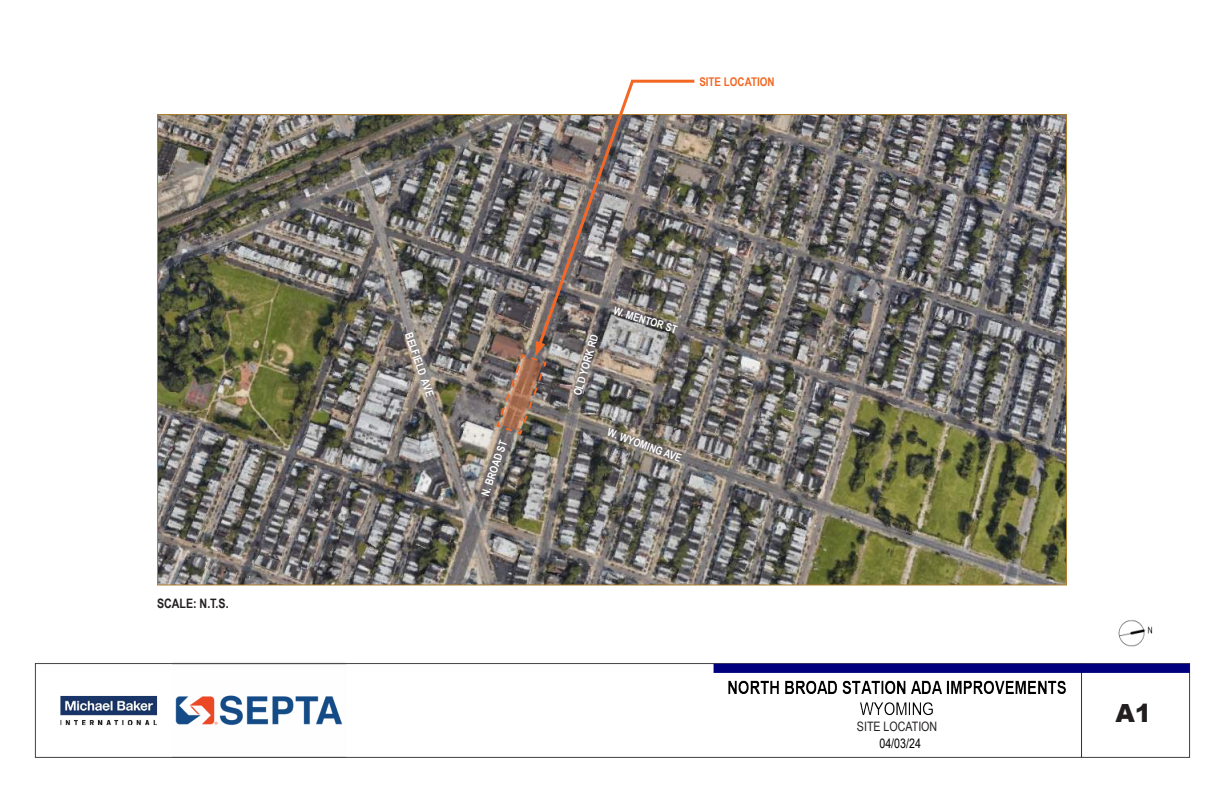
<style>
.page{position:relative;width:1224px;height:792px;background:#fff}
.page>*{position:absolute;margin:0;border:0;box-sizing:border-box;transform-origin:0 0}
.t1{font:900 25px "Arial";color:#231f20}
.t2{font:13px "Arial Narrow";color:#231f20}
.t3{font:700 13px "Arial Narrow";color:#231f20}
.t4{font:13px "Arial Narrow";color:#000}
.t5{font:700 12px "Arial Narrow";color:#f36824}
.t6{font:700 11px "Arial Narrow";color:#fff}
</style>
<div class="page">
<img style="left:34px;top:79px;width:1157px;height:679px">
<img style="left:159px;top:116px;width:906px;height:468px">
<hr style="left:631px;top:80px;width:63px;height:3px;background:#f26722">
<img style="left:1105px;top:616px;width:60px;height:37px">
<img style="left:495px;top:79px;width:142px;height:357px">
<div style="left:875px;top:734px;width:54px;height:21px;background:#fff"></div>
<p class="t3" style="left:157px;top:593px;width:73px">SCALE: N.T.S.</p>
<p class="t5" style="left:699px;top:72px;width:77px">SITE LOCATION</p>
<p class="t6" style="left:416px;top:330px;width:68px;rotate:70deg">BELFIELD AVE</p>
<p class="t6" style="left:569px;top:393px;width:64px;rotate:-73deg">OLD YORK RD</p>
<p class="t6" style="left:617px;top:302px;width:67px;rotate:18deg">W. MENTOR ST</p>
<p class="t6" style="left:477px;top:493px;width:60px;rotate:-71deg">N. BROAD ST</p>
<p class="t6" style="left:611px;top:423px;width:80px;rotate:21deg">W. WYOMING AVE</p>
<p class="t2" style="left:857px;top:717px;width:82px">SITE LOCATION</p>
<p class="t2" style="left:885px;top:734px;width:22px">3 6</p>
<p class="t4" style="left:879px;top:734px;width:43px">04/03/24</p>
<p class="t1" style="left:1115px;top:695px;width:38px">A1</p>
</div>
